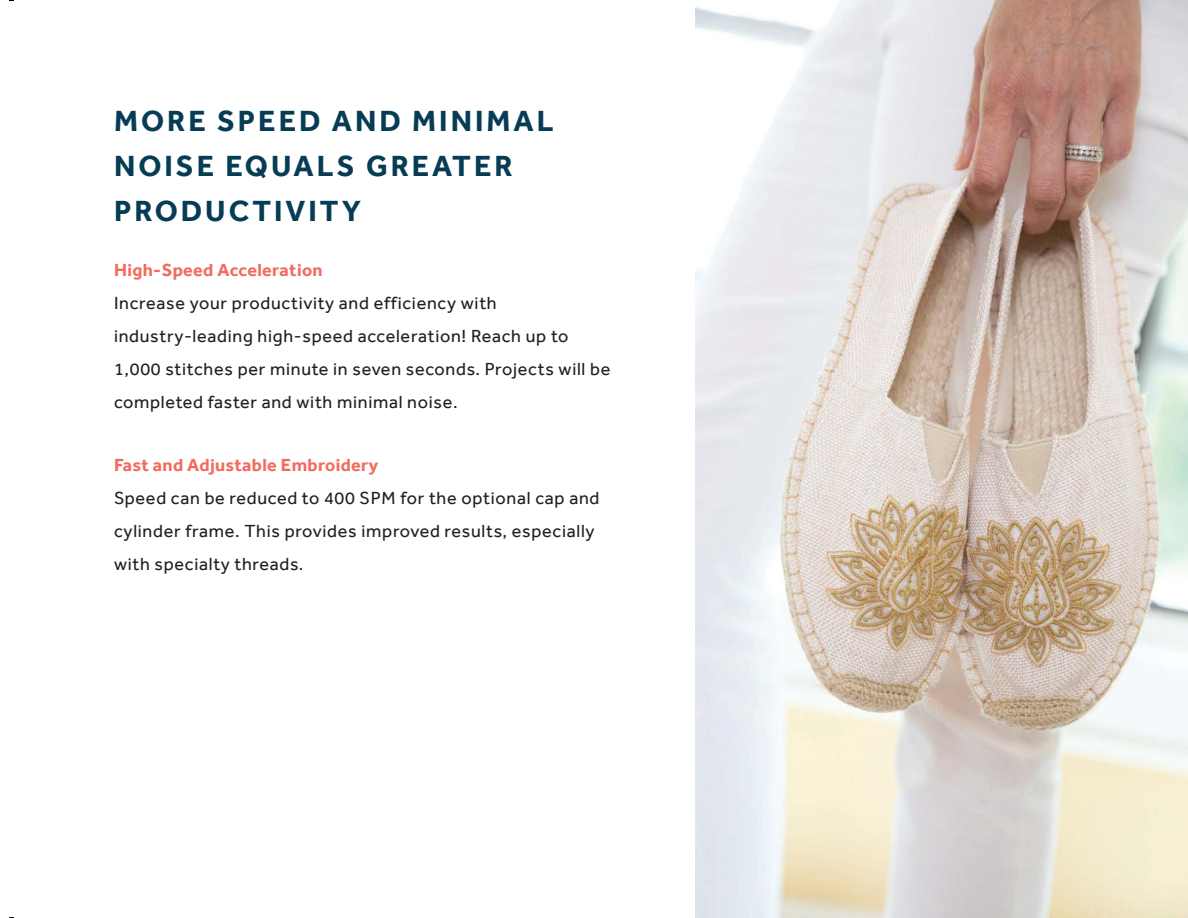
<style>
.page{position:relative;width:1188px;height:918px;background:#fff}
.page>*{position:absolute;margin:0;border:0;box-sizing:border-box;transform-origin:0 0}
.t1{font:700 30px/45px "Effra";letter-spacing:.1em;color:#073c55}
.t2{font:18px/33px "Effra";letter-spacing:.04em;color:#221f1f}
.t3{font:700 18px "Effra";letter-spacing:.02em;color:#f26b5e}
</style>
<div class="page">
<img style="left:696px;top:0;width:492px;height:918px">
<h1 class="t1" style="left:114px;top:101px;width:441px">MORE SPEED AND MINIMAL<br>NOISE EQUALS GREATER<br>PRODUCTIVITY</h1>
<p class="t3" style="left:114px;top:263px;width:210px">High-Speed Acceleration</p>
<p class="t2" style="left:114px;top:288px;width:498px">Increase your productivity and efficiency with industry-leading high-speed acceleration! Reach up to 1,000 stitches per minute in seven seconds. Projects will be completed faster and with minimal noise.</p>
<p class="t3" style="left:114px;top:458px;width:266px">Fast and Adjustable Embroidery</p>
<p class="t2" style="left:114px;top:483px;width:487px">Speed can be reduced to 400 SPM for the optional cap and cylinder frame. This provides improved results, especially with specialty threads.</p>
</div>
